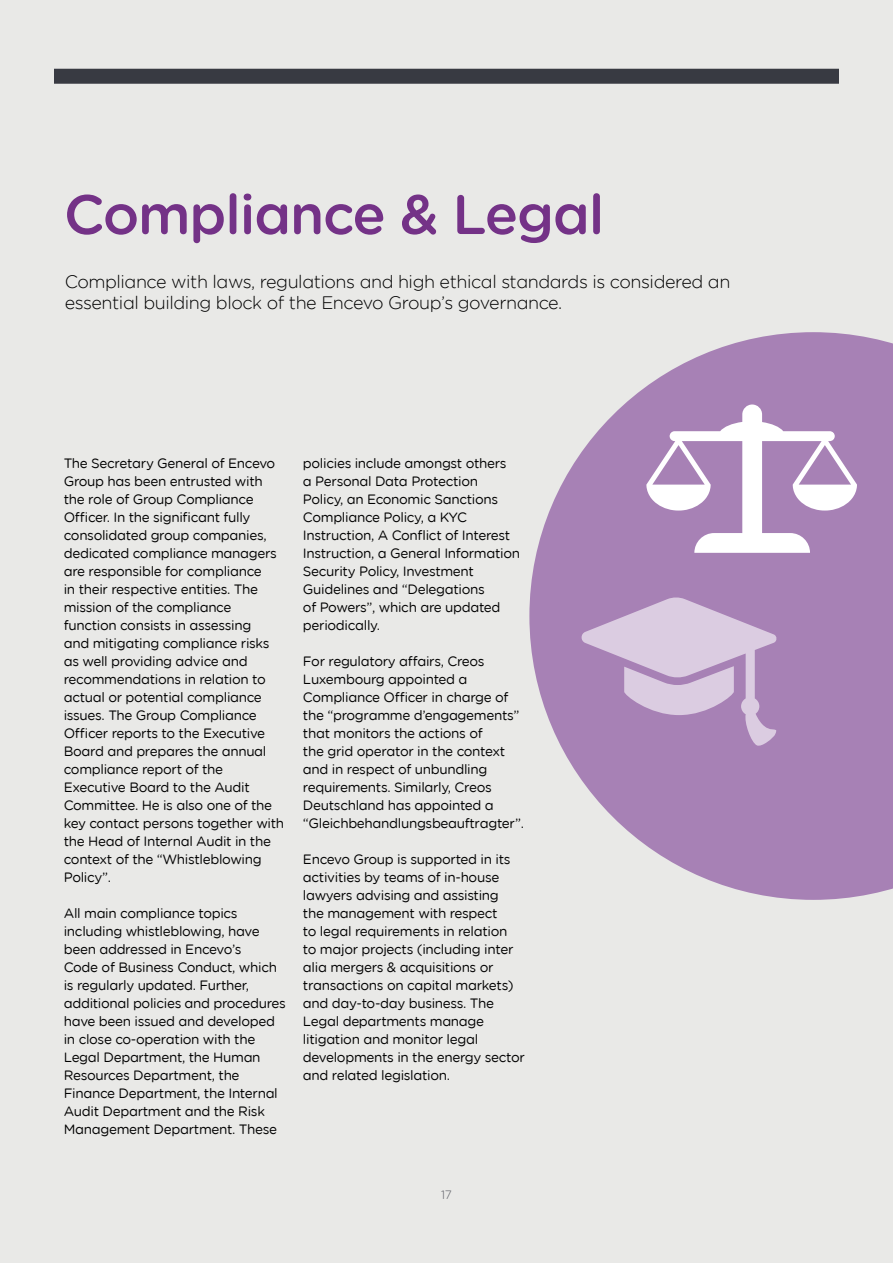
<style>
.page{position:relative;width:893px;height:1263px;background:#e9e9e7}
.page>*{position:absolute;margin:0;border:0;box-sizing:border-box;transform-origin:0 0}
.t1{font:55.5px "Gotham Rounded Medium Enovos";letter-spacing:-.025em;color:#743287}
.t2{font:18px/21px "Gotham Rounded Light Enovos";letter-spacing:-.025em;color:#000}
.t3{font:13.5px/18px "Gotham Rounded Book Enovos";letter-spacing:-.025em;color:#000}
.t4{font:12px "Gotham Rounded Light Enovos";color:#5a5b63}
</style>
<div class="page">
<svg style="left:529px;top:332px;width:364px;height:568px;fill:#a781b5"></svg>
<div style="left:54px;top:69px;width:785px;height:15px;background:#383a42"></div>
<svg style="left:580px;top:597px;width:198px;height:150px;background:#bea3c8"></svg>
<svg style="left:646px;top:404px;width:211px;height:149px;background:#c2a8cc"></svg>
<h1 class="t1" style="left:64px;top:175px;width:542px">Compliance &amp; Legal</h1>
<h2 class="t2" style="left:65px;top:270px;width:667px">Compliance with laws, regulations and high ethical standards is considered an essential building block of the Encevo Group’s governance.</h2>
<p class="t3" style="left:64px;top:454px;width:222px">The Secretary General of Encevo<br>Group has been entrusted with the role of Group Compliance<br>Officer. In the significant fully consolidated group companies, dedicated compliance managers are responsible for compliance<br>in their respective entities. The mission of the compliance function consists in assessing<br>and mitigating compliance risks as well providing advice and recommendations in relation to actual or potential compliance issues. The Group Compliance<br>Officer reports to the Executive<br>Board and prepares the annual compliance report of the<br>Executive Board to the Audit<br>Committee. He is also one of the key contact persons together with the Head of Internal Audit in the context of the “Whistleblowing<br>Policy”.</p>
<p class="t3" style="left:64px;top:904px;width:224px">All main compliance topics including whistleblowing, have been addressed in Encevo’s<br>Code of Business Conduct, which is regularly updated. Further, additional policies and procedures have been issued and developed in close co-operation with the<br>Legal Department, the Human<br>Resources Department, the<br>Finance Department, the Internal<br>Audit Department and the Risk<br>Management Department. These</p>
<p class="t3" style="left:303px;top:453px;width:219px">policies include amongst others<br>a Personal Data Protection<br>Policy, an Economic Sanctions<br>Compliance Policy, a KYC<br>Instruction, A Conflict of Interest<br>Instruction, a General Information<br>Security Policy, Investment<br>Guidelines and “Delegations<br>of Powers”, which are updated periodically.</p>
<p class="t3" style="left:303px;top:651px;width:223px">For regulatory affairs, Creos<br>Luxembourg appointed a<br>Compliance Officer in charge of the “programme d’engagements” that monitors the actions of<br>the grid operator in the context and in respect of unbundling requirements. Similarly, Creos<br>Deutschland has appointed a “Gleichbehandlungsbeauftragter”.</p>
<p class="t3" style="left:303px;top:849px;width:223px">Encevo Group is supported in its activities by teams of in-house lawyers advising and assisting<br>the management with respect<br>to legal requirements in relation<br>to major projects (including inter alia mergers &amp; acquisitions or transactions on capital markets) and day-to-day business. The<br>Legal departments manage litigation and monitor legal developments in the energy sector and related legislation.</p>
<p class="t4" style="left:441px;top:1187px;width:12px">17</p>
</div>
